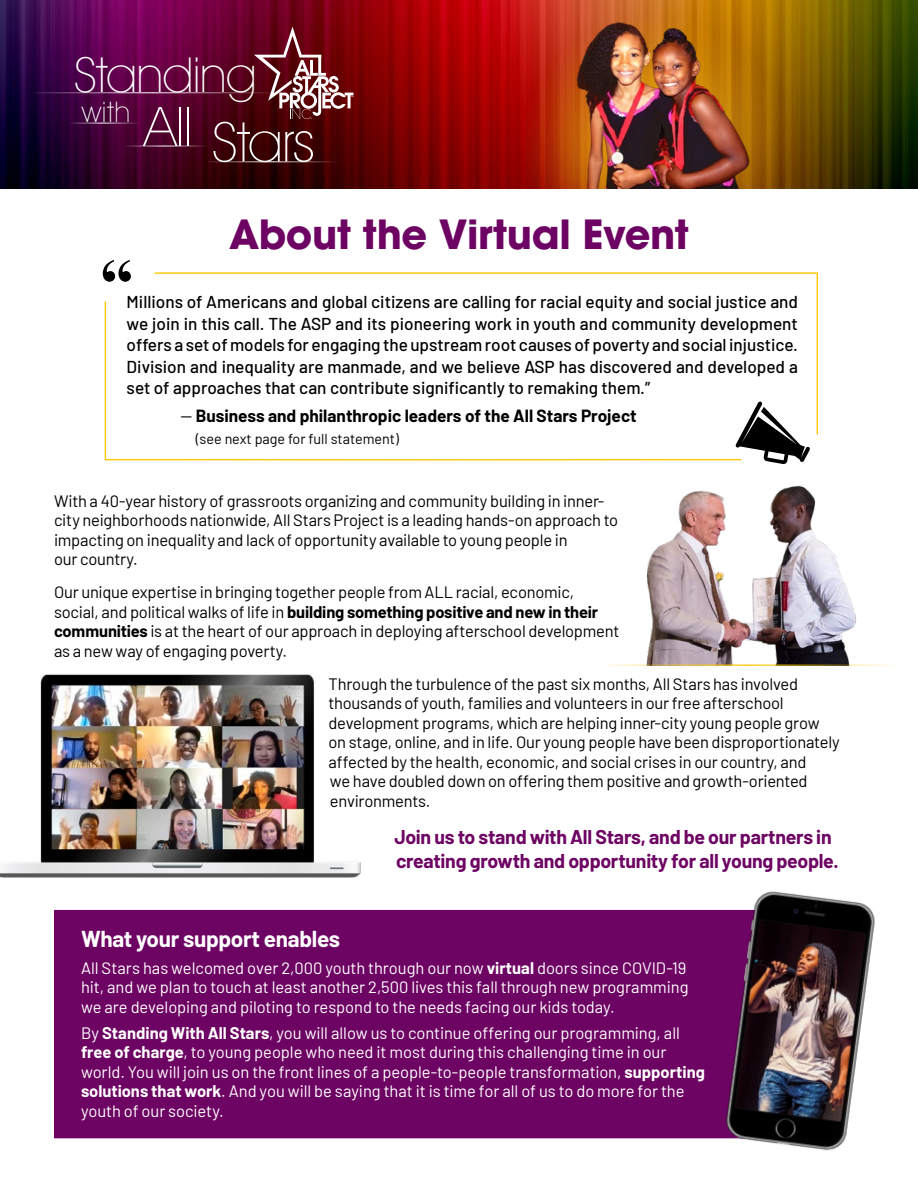
<style>
.page{position:relative;width:918px;height:1188px;background:#fff}
.page>*{position:absolute;margin:0;border:0;box-sizing:border-box;transform-origin:0 0}
.t1{font:200 54.9px "Avant Garde IT Cby BT";letter-spacing:-.015em;color:#fff}
.t2{font:200 48.6px "Avant Garde IT Cby BT";letter-spacing:-.01em;color:#fff}
.t3{font:700 39.9px "Avant Garde";letter-spacing:-.01em;color:#6d0362}
.t4{font:200 28.5px "Avant Garde IT Cby BT";color:#fff}
.t5{font:700 22.5px "Barlow";letter-spacing:-.015em;color:#fff}
.t6{font:700 19.5px/24px "Barlow";letter-spacing:-.015em;color:#6d0362}
.t7{font:500 17.25px/21.5px "Barlow";color:#000;text-align:justify}
.t8{font:700 17.25px "Barlow";color:#000}
.t9{font:16.5px/19.5px "Barlow";letter-spacing:-.015em;color:#000}
.t10{font:16.5px/19.5px "Barlow";letter-spacing:-.005em;color:#fff}
.t11{font:14.4px "Barlow";color:#000}
.s1{font-weight:400}
.s2{font-weight:700}
</style>
<div class="page">
<img style="left:0;top:0;width:918px;height:189px">
<svg style="left:254px;top:27px;width:99px;height:92px;background:#80343b"></svg>
<hr style="left:33px;top:92px;width:259px;height:1px;background:#fff">
<hr style="left:208px;top:161px;width:135px;height:1px;background:#fff">
<hr style="left:125px;top:146px;width:86px;height:1px;background:#fff">
<hr style="left:70px;top:123px;width:73px;height:1px;background:#fff">
<img style="left:454px;top:0;width:415px;height:189px">
<svg style="left:743px;top:436px;width:67px;height:28px"></svg>
<svg style="left:103px;top:260px;width:28px;height:22px"></svg>
<svg style="left:154px;top:272px;width:664px;height:164px"></svg>
<svg style="left:104px;top:300px;width:639px;height:161px"></svg>
<img style="left:646px;top:485px;width:211px;height:179px">
<div style="left:54px;top:910px;width:656px;height:228px;background:#6d0362"></div>
<img style="left:710px;top:891px;width:165px;height:260px">
<img style="left:0;top:674px;width:361px;height:204px">
<hr style="left:608px;top:664px;width:304px;height:2px;background:#ffc90a">
<h2 class="t2" style="left:75px;top:45px;width:184px">Standing</h2>
<h1 class="t1" style="left:144px;top:109px;width:172px">All Stars</h1>
<h3 class="t4" style="left:82px;top:95px;width:50px">with</h3>
<h3 class="t3" style="left:229px;top:208px;width:461px">About the Virtual Event</h3>
<p class="t7" style="left:127px;top:290px;width:673px">Millions of Americans and global citizens are calling for racial equity and social justice and we join in this call. The ASP and its pioneering work in youth and community development offers a set of models for engaging the upstream root causes of poverty and social injustice.<br>Division and inequality are manmade, and we believe ASP has discovered and developed a set of approaches that can contribute significantly to remaking them.”</p>
<p class="t8" style="left:181px;top:403px;width:458px"><span class="s1">--</span> Business and philanthropic leaders of the All Stars Project</p>
<p class="t11" style="left:196px;top:428px;width:204px">(see next page for full statement)</p>
<p class="t9" style="left:54px;top:490px;width:566px">With a 40-year history of grassroots organizing and community building in inner&shy;city neighborhoods nationwide, All Stars Project is a leading hands-on approach to impacting on inequality and lack of opportunity available to young people in<br>our country.</p>
<p class="t9" style="left:54px;top:581px;width:567px">Our unique expertise in bringing together people from ALL racial, economic, social, and political walks of life in <span class="s2">building something positive and new in their communities</span> is at the heart of our approach in deploying afterschool development as a new way of engaging poverty.</p>
<p class="t9" style="left:328px;top:673px;width:513px">Through the turbulence of the past six months, All Stars has involved thousands of youth, families and volunteers in our free afterschool development programs, which are helping inner-city young people grow on stage, online, and in life. Our young people have been disproportionately affected by the health, economic, and social crises in our country, and<br>we have doubled down on offering them positive and growth-oriented environments.</p>
<p class="t6" style="left:394px;top:824px;width:446px">Join us to stand with All Stars, and be our partners in creating growth and opportunity for all young people.</p>
<h3 class="t5" style="left:81px;top:922px;width:261px">What your support enables</h3>
<p class="t10" style="left:81px;top:957px;width:609px">All Stars has welcomed over 2,000 youth through our now <span class="s2">virtual</span> doors since COVID-19 hit, and we plan to touch at least another 2,500 lives this fall through new programming we are developing and piloting to respond to the needs facing our kids today.</p>
<p class="t10" style="left:81px;top:1022px;width:625px">By <span class="s2">Standing With All Stars</span>, you will allow us to continue offering our programming, all <span class="s2">free of charge</span>, to young people who need it most during this challenging time in our world. You will join us on the front lines of a people-to-people transformation, <span class="s2">supporting solutions that work</span>. And you will be saying that it is time for all of us to do more for the youth of our society.</p>
</div>
